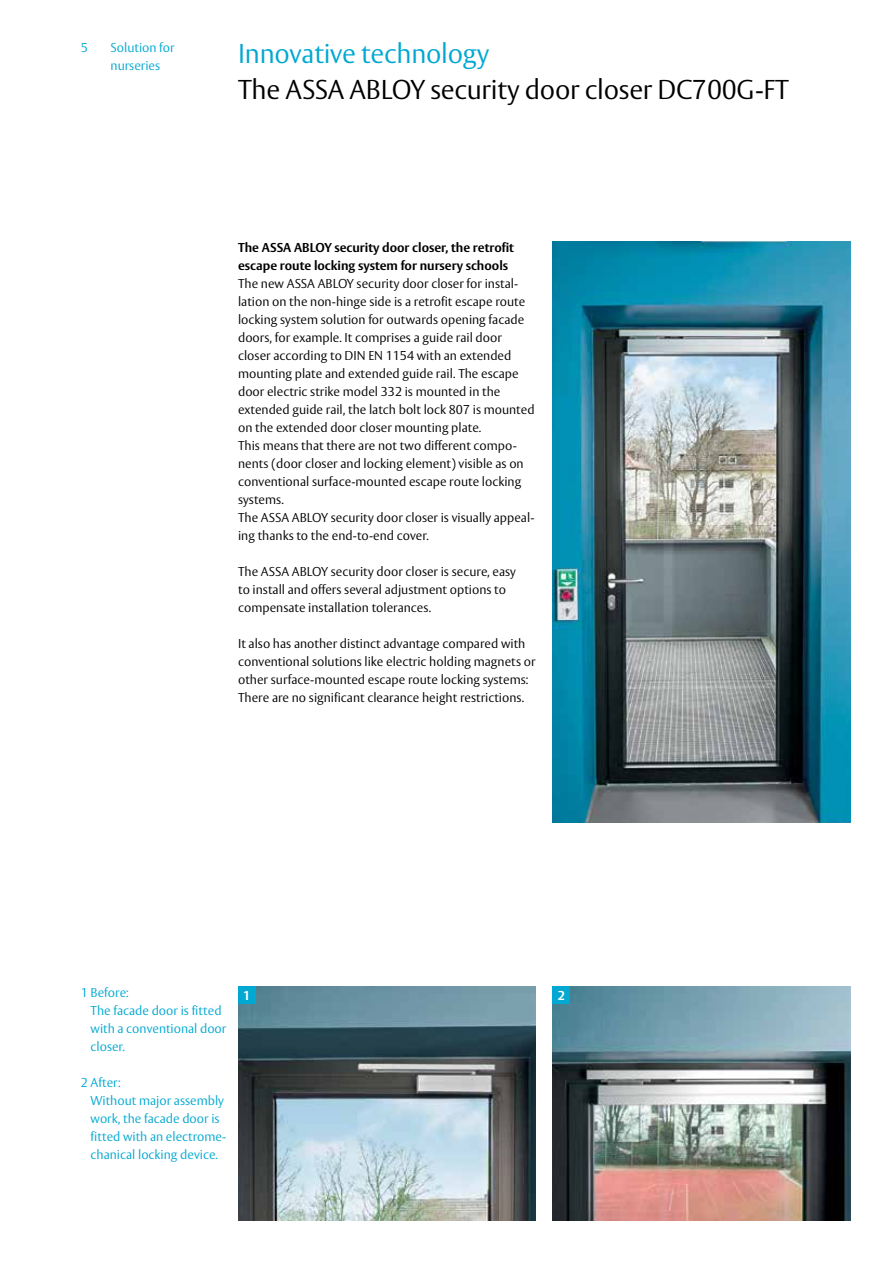
<style>
.page{position:relative;width:893px;height:1263px;background:#fff}
.page>*{position:absolute;margin:0;border:0;box-sizing:border-box;transform-origin:0 0}
.t1{font:300 27px "ASSA Vesta";letter-spacing:-.01em;color:#000}
.t2{font:300 27px "ASSA Vesta";letter-spacing:-.01em;color:#00a8d2}
.t3{font:300 12.75px/18px "ASSA Vesta";color:#000}
.t4{font:300 12.75px/18px "ASSA Vesta";color:#00a8d2}
.t5{font:700 12.75px/18px "ASSA Vesta";color:#000}
.t6{font:700 12.75px "ASSA Vesta";color:#fff}
</style>
<div class="page">
<img style="left:553px;top:242px;width:297px;height:580px">
<img style="left:553px;top:986px;width:297px;height:234px">
<img style="left:238px;top:986px;width:298px;height:234px">
<div style="left:238px;top:986px;width:17px;height:17px;background:#00a8d2"></div>
<div style="left:553px;top:986px;width:17px;height:17px;background:#00a8d2"></div>
<p class="t4" style="left:81px;top:40px;width:9px">5</p>
<p class="t4" style="left:111px;top:40px;width:66px">Solution for nurseries</p>
<h1 class="t2" style="left:238px;top:38px;width:253px">Innovative technology</h1>
<h1 class="t1" style="left:238px;top:74px;width:552px">The ASSA ABLOY security door closer DC700G-FT</h1>
<p class="t5" style="left:238px;top:239px;width:277px">The ASSA ABLOY security door closer, the retrofit escape route locking system for nursery schools</p>
<p class="t3" style="left:238px;top:275px;width:298px">The new ASSA ABLOY security door closer for instal&shy;lation on the non-hinge side is a retrofit escape route locking system solution for outwards opening facade doors, for example. It comprises a guide rail door closer according to DIN EN 1154 with an extended mounting plate and extended guide rail. The escape door electric strike model 332 is mounted in the extended guide rail, the latch bolt lock 807 is mounted on the extended door closer mounting plate.<br>This means that there are not two different compo&shy;nents (door closer and locking element) visible as on conventional surface-mounted escape route locking systems.<br>The ASSA ABLOY security door closer is visually appeal&shy;ing thanks to the end-to-end cover.</p>
<p class="t3" style="left:238px;top:563px;width:279px">The ASSA ABLOY security door closer is secure, easy to install and offers several adjustment options to compensate installation tolerances.</p>
<p class="t3" style="left:238px;top:635px;width:299px">It also has another distinct advantage compared with conventional solutions like electric holding magnets or other surface-mounted escape route locking systems:<br>There are no significant clearance height restrictions.</p>
<p class="t4" style="left:91px;top:984px;width:137px;text-indent:-10px">1 Before:<br>The facade door is fitted with a conventional door closer.</p>
<p class="t4" style="left:91px;top:1074px;width:137px;text-indent:-10px">2 After:<br>Without major assembly work, the facade door is fitted with an electrome&shy;chanical locking device.</p>
<p class="t6" style="left:243px;top:988px;width:9px">1</p>
<p class="t6" style="left:558px;top:988px;width:9px">2</p>
</div>
